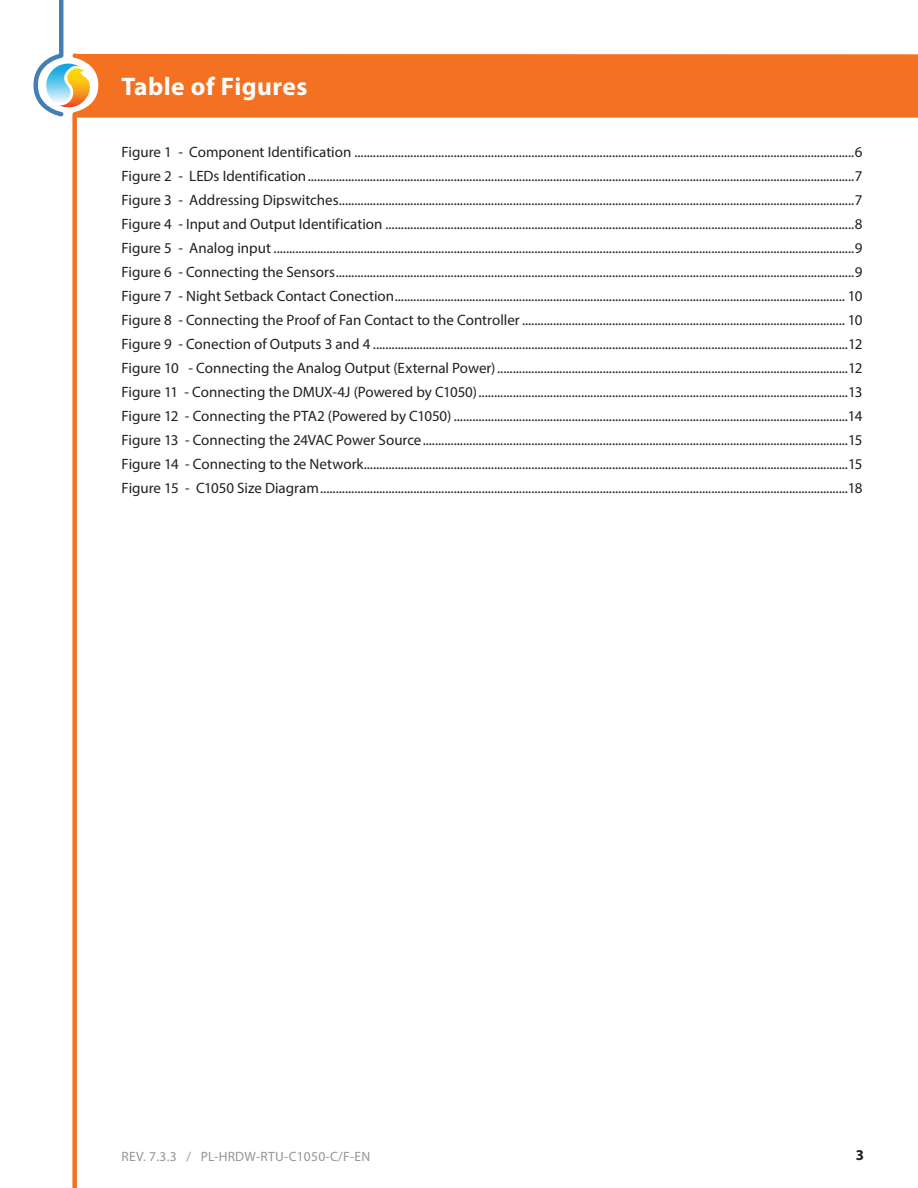
<style>
.page{position:relative;width:918px;height:1188px;background:#fff}
.page>*{position:absolute;margin:0;border:0;box-sizing:border-box;transform-origin:0 0}
.t1{font:700 25.5px "Myriad Pro";letter-spacing:.015em;color:#fff}
.t2{font:15px/24px "Myriad Pro";letter-spacing:-.005em;color:#231f20;text-align:justify}
.t3{font:700 15px "Myriad Pro";color:#231f20}
.t4{font:13.5px "Myriad Pro";letter-spacing:.02em;color:#939598}
</style>
<div class="page">
<svg style="left:33px;top:0;width:44px;height:1188px"></svg>
<div style="left:72px;top:54px;width:846px;height:64px;background:#f37121"></div>
<h1 class="t1" style="left:122px;top:70px;width:188px">Table of Figures</h1>
<p class="t2" style="left:122px;top:140px;width:743px">Figure 1 - Component Identification .................................................................................................................................................................6<br>Figure 2 - LEDs Identification................................................................................................................................................................................7<br>Figure 3 - Addressing Dipswitches......................................................................................................................................................................7<br>Figure 4 - Input and Output Identification .......................................................................................................................................................8<br>Figure 5 - Analog input ...........................................................................................................................................................................................9<br>Figure 6 - Connecting the Sensors.......................................................................................................................................................................9<br>Figure 7 - Night Setback Contact Conection................................................................................................................................................. 10<br>Figure 8 - Connecting the Proof of Fan Contact to the Controller........................................................................................................ 10<br>Figure 9 - Conection of Outputs 3 and 4 .........................................................................................................................................................12<br>Figure 10 - Connecting the Analog Output (External Power).................................................................................................................12<br>Figure 11 - Connecting the DMUX-4J (Powered by C1050).......................................................................................................................13<br>Figure 12 - Connecting the PTA2 (Powered by C1050) ...............................................................................................................................14<br>Figure 13 - Connecting the 24VAC Power Source.........................................................................................................................................15<br>Figure 14 - Connecting to the Network............................................................................................................................................................15<br>Figure 15 - C1050 Size Diagram..........................................................................................................................................................................18</p>
<p class="t4" style="left:122px;top:1148px;width:250px">REV. 7.3.3 / PL-HRDW-RTU-C1050-C/F-EN</p>
<p class="t3" style="left:856px;top:1146px;width:10px">3</p>
</div>
